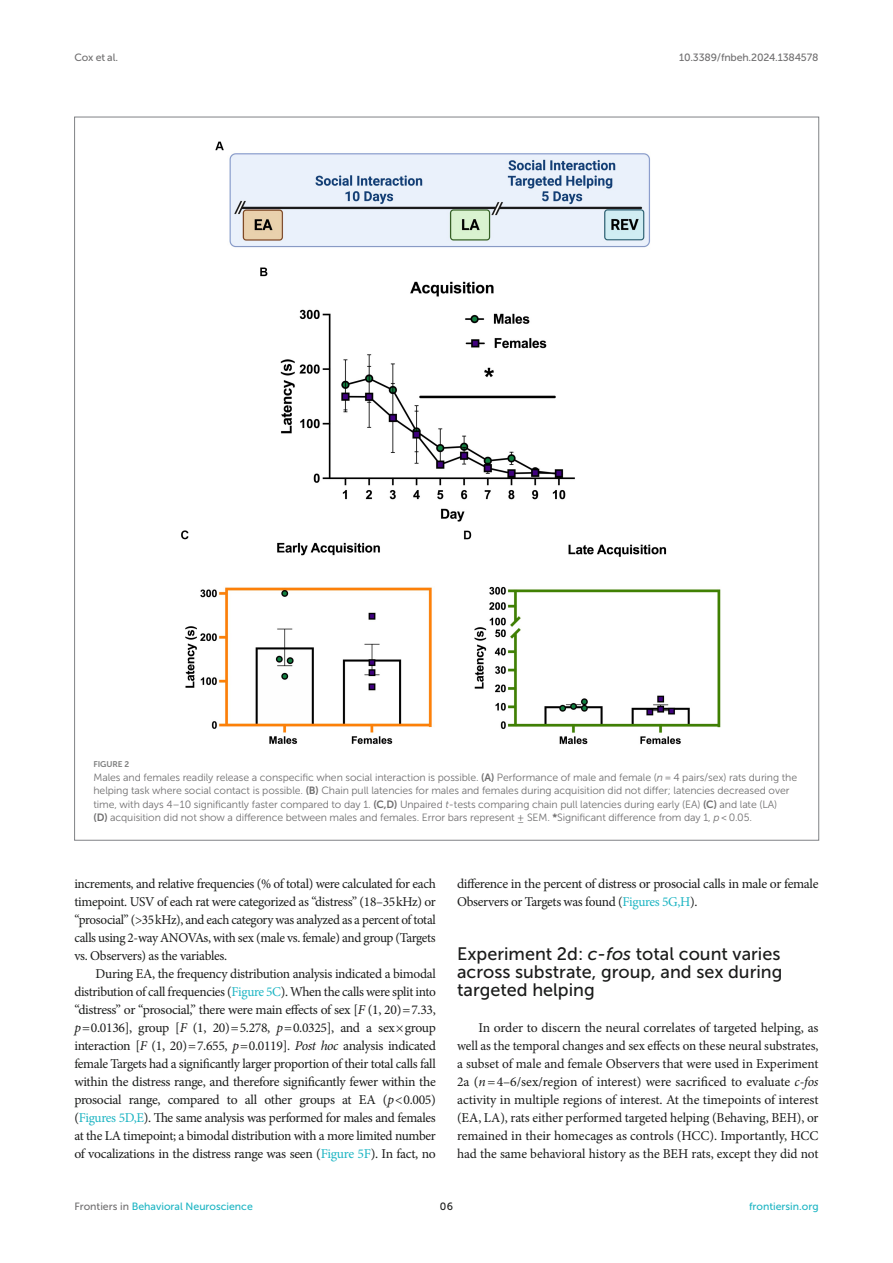
<style>
.page{position:relative;width:893px;height:1263px;background:#fff}
.page>*{position:absolute;margin:0;border:0;box-sizing:border-box;transform-origin:0 0}
.HEAD_2{font:18px/18px "Museo Sans 500";color:#1b1c1b;text-align:justify}
.TEXT{font:13.5px/18px "Minion Pro";letter-spacing:-.025em;color:#1b1c1b;text-align:justify}
.TEXT_FLUSH{font:13.5px/18px "Minion Pro";letter-spacing:-.02em;color:#1b1c1b;text-align:justify}
.FIG_LEG{font:10.5px/13.5px "Museo Sans 300";letter-spacing:-.01em;color:#706f70}
.t1{font:10.5px "Museo Sans 500";color:#1db5c3}
.t2{font:10.5px "Museo Sans 500";letter-spacing:-.015em;color:#706f70}
.t3{font:10.5px "Museo Sans 500";color:#1b1c1b}
.FIG_HD{font:8.25px "Museo Sans 700";letter-spacing:-.01em;color:#7e7f7f}
.s1{font-family:"Museo Sans 700"}
.s2{font-style:italic}
.s3{color:#1db5c3}
.s4{color:#706f70}
</style>
<div class="page">
<img style="left:181px;top:141px;width:540px;height:604px">
<p class="t2" style="left:74px;top:51px;width:45px">Cox et al.</p>
<p class="t2" style="left:679px;top:51px;width:141px">10.3389/fnbeh.2024.1384578</p>
<p class="FIG_HD" style="left:94px;top:760px;width:37px">FIGURE 2</p>
<p class="FIG_LEG" style="left:94px;top:770px;width:705px">Males and females readily release a conspecific when social interaction is possible. <span class="s1">(A)</span> Performance of male and female (<span class="s2">n</span> = 4 pairs/sex) rats during the helping task where social contact is possible. <span class="s1">(B)</span> Chain pull latencies for males and females during acquisition did not differ; latencies decreased over time, with days 4–10 significantly faster compared to day 1. <span class="s1">(C,D)</span> Unpaired <span class="s2">t</span>-tests comparing chain pull latencies during early (EA) <span class="s1">(C)</span> and late (LA)<br><span class="s1">(D)</span> acquisition did not show a difference between males and females. Error bars represent ± SEM. <span class="s1">*</span>Significant difference from day 1, <span class="s2">p</span> &lt; 0.05.</p>
<p class="TEXT_FLUSH" style="left:74px;top:875px;width:363px">increments, and relative frequencies (% of total) were calculated for each timepoint. USV of each rat were categorized as “distress” (18–35kHz) or “prosocial” (&gt;35kHz), and each category was analyzed as a percent of total calls using 2-way ANOVAs, with sex (male vs. female) and group (Targets vs. Observers) as the variables.</p>
<p class="TEXT" style="left:74px;top:965px;width:363px;text-indent:21px">During EA, the frequency distribution analysis indicated a bimodal distribution of call frequencies (<span class="s3">Figure 5C</span>). When the calls were split into “distress” or “prosocial,” there were main effects of sex [<span class="s2">F</span> (1, 20)=7.33, <span class="s2">p</span>=0.0136], group [<span class="s2">F</span> (1, 20)=5.278, <span class="s2">p</span>=0.0325], and a sex×group interaction [<span class="s2">F</span> (1, 20)=7.655, <span class="s2">p</span>=0.0119]. <span class="s2">Post hoc</span> analysis indicated female Targets had a significantly larger proportion of their total calls fall within the distress range, and therefore significantly fewer within the prosocial range, compared to all other groups at EA (<span class="s2">p</span>&lt;0.005) (<span class="s3">Figures 5D,E</span>). The same analysis was performed for males and females at the LA timepoint; a bimodal distribution with a more limited number of vocalizations in the distress range was seen (<span class="s3">Figure 5F</span>). In fact, no</p>
<p class="TEXT" style="left:457px;top:875px;width:363px">difference in the percent of distress or prosocial calls in male or female<br>Observers or Targets was found (<span class="s3">Figures 5G,H</span>).</p>
<p class="HEAD_2" style="left:457px;top:945px;width:327px">Experiment 2d: <span class="s2">c-fos</span> total count varies across substrate, group, and sex during targeted helping</p>
<p class="TEXT_FLUSH" style="left:457px;top:1019px;width:363px;text-indent:21px">In order to discern the neural correlates of targeted helping, as well as the temporal changes and sex effects on these neural substrates, a subset of male and female Observers that were used in Experiment 2a (<span class="s2">n</span>=4–6/sex/region of interest) were sacrificed to evaluate <span class="s2">c-fos </span>activity in multiple regions of interest. At the timepoints of interest (EA, LA), rats either performed targeted helping (Behaving, BEH), or remained in their homecages as controls (HCC). Importantly, HCC had the same behavioral history as the BEH rats, except they did not</p>
<p class="t1" style="left:74px;top:1200px;width:180px"><span class="s4">Frontiers in</span> Behavioral Neuroscience</p>
<p class="t3" style="left:440px;top:1200px;width:15px">06</p>
<p class="t1" style="left:749px;top:1200px;width:71px">frontiersin.org</p>
</div>
